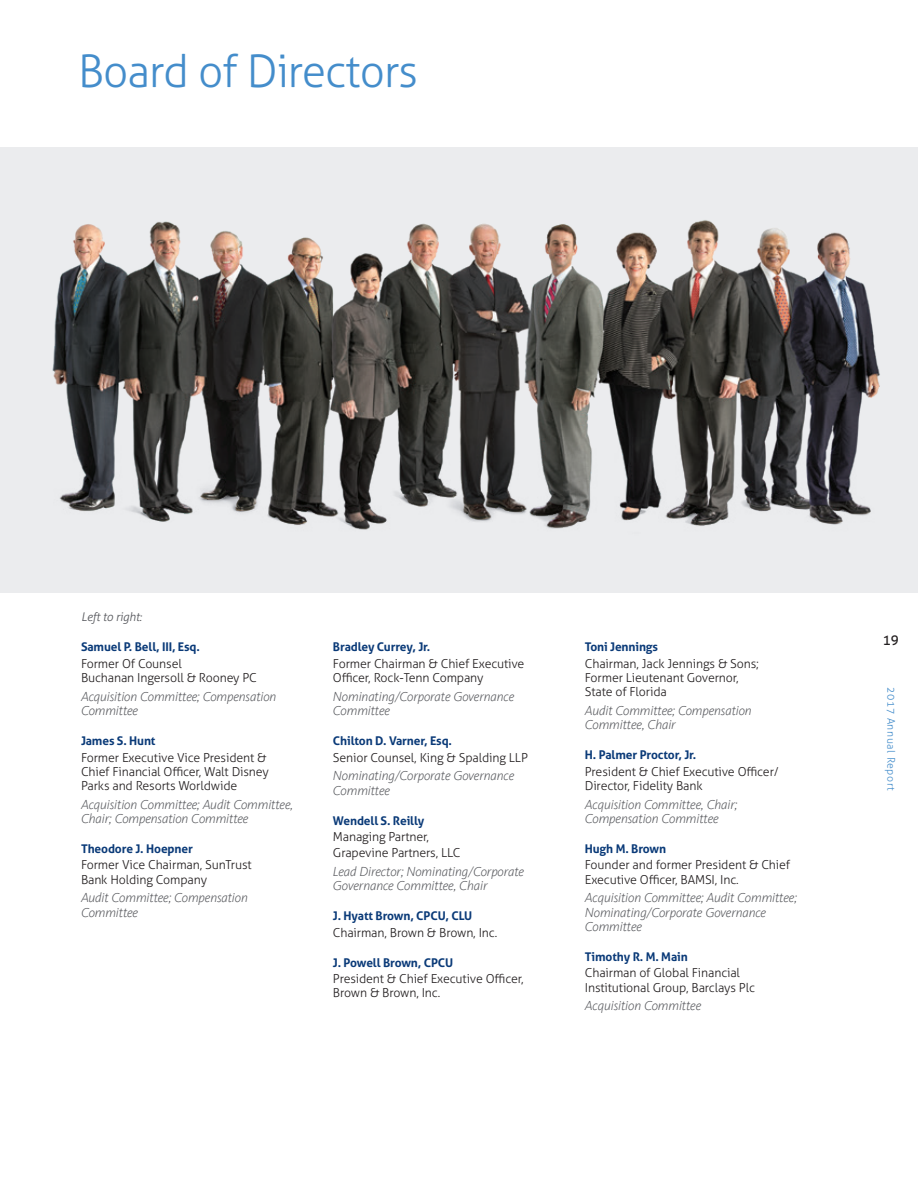
<style>
.page{position:relative;width:918px;height:1188px;background:#fff}
.page>*{position:absolute;margin:0;border:0;box-sizing:border-box;transform-origin:0 0}
.Headline_16{font:300 45px "Aller";letter-spacing:-.02em;color:#448dcb}
.BB14_BOD_committee{font:italic 300 13.5px/14.2px "Kievit";letter-spacing:-.01em;color:#54555a}
.t1{font:13.5px "Aller";color:#231f20}
.BB15_BOD_title{font:300 12.3px/14.2px "Aller";letter-spacing:-.01em;color:#231f20}
.BB15_BOD_Name{font:700 12px "Aller";letter-spacing:-.01em;color:#0a3a78}
.BB15_BOD_Name-2{font:italic 300 12px "Aller";letter-spacing:-.01em;color:#54555a}
.t2{font:300 10.5px "Aller";letter-spacing:.05em;color:#448dcb}
</style>
<div class="page">
<div style="left:0;top:147px;width:918px;height:446px;background:#ebecee"></div>
<img style="left:52px;top:220px;width:828px;height:310px">
<p class="Headline_16" style="left:78px;top:44px;width:342px">Board of Directors</p>
<p class="BB15_BOD_Name-2" style="left:81px;top:610px;width:62px">Left to right:</p>
<p class="BB15_BOD_Name" style="left:81px;top:640px;width:120px">Samuel P. Bell, III, Esq.</p>
<p class="BB15_BOD_title" style="left:81px;top:656px;width:177px">Former Of Counsel<br>Buchanan Ingersoll &amp; Rooney PC</p>
<p class="BB14_BOD_committee" style="left:81px;top:689px;width:197px">Acquisition Committee; Compensation<br>Committee</p>
<p class="BB15_BOD_Name" style="left:81px;top:733px;width:76px">James S. Hunt</p>
<p class="BB15_BOD_title" style="left:81px;top:750px;width:189px">Former Executive Vice President &amp;<br>Chief Financial Officer, Walt Disney<br>Parks and Resorts Worldwide</p>
<p class="BB14_BOD_committee" style="left:81px;top:797px;width:214px">Acquisition Committee; Audit Committee,<br>Chair; Compensation Committee</p>
<p class="BB15_BOD_Name" style="left:81px;top:841px;width:113px">Theodore J. Hoepner</p>
<p class="BB15_BOD_title" style="left:81px;top:858px;width:172px">Former Vice Chairman, SunTrust<br>Bank Holding Company</p>
<p class="BB14_BOD_committee" style="left:81px;top:891px;width:168px">Audit Committee; Compensation<br>Committee</p>
<p class="BB15_BOD_Name" style="left:333px;top:640px;width:99px">Bradley Currey, Jr.</p>
<p class="BB15_BOD_title" style="left:333px;top:656px;width:193px">Former Chairman &amp; Chief Executive<br>Officer, Rock-Tenn Company</p>
<p class="BB14_BOD_committee" style="left:333px;top:689px;width:183px">Nominating/Corporate Governance<br>Committee</p>
<p class="BB15_BOD_Name" style="left:333px;top:733px;width:121px">Chilton D. Varner, Esq.</p>
<p class="BB15_BOD_title" style="left:333px;top:750px;width:196px">Senior Counsel, King &amp; Spalding LLP</p>
<p class="BB14_BOD_committee" style="left:333px;top:769px;width:183px">Nominating/Corporate Governance<br>Committee</p>
<p class="BB15_BOD_Name" style="left:333px;top:813px;width:93px">Wendell S. Reilly</p>
<p class="BB15_BOD_title" style="left:333px;top:829px;width:98px">Managing Partner,</p>
<p class="BB15_BOD_title" style="left:333px;top:846px;width:129px">Grapevine Partners, LLC</p>
<p class="BB14_BOD_committee" style="left:333px;top:865px;width:193px">Lead Director; Nominating/Corporate<br>Governance Committee, Chair</p>
<p class="BB15_BOD_Name" style="left:333px;top:909px;width:141px">J. Hyatt Brown, CPCU, CLU</p>
<p class="BB15_BOD_title" style="left:333px;top:925px;width:166px">Chairman, Brown &amp; Brown, Inc.</p>
<p class="BB15_BOD_Name" style="left:333px;top:955px;width:122px">J. Powell Brown, CPCU</p>
<p class="BB15_BOD_title" style="left:333px;top:972px;width:192px">President &amp; Chief Executive Officer,<br>Brown &amp; Brown, Inc.</p>
<p class="BB15_BOD_Name" style="left:585px;top:640px;width:75px">Toni Jennings</p>
<p class="BB15_BOD_title" style="left:585px;top:656px;width:176px">Chairman, Jack Jennings &amp; Sons;<br>Former Lieutenant Governor,<br>State of Florida</p>
<p class="BB14_BOD_committee" style="left:585px;top:704px;width:168px">Audit Committee; Compensation<br>Committee, Chair</p>
<p class="BB15_BOD_Name" style="left:585px;top:748px;width:113px">H. Palmer Proctor, Jr.</p>
<p class="BB15_BOD_title" style="left:585px;top:764px;width:196px">President &amp; Chief Executive Officer/<br>Director, Fidelity Bank</p>
<p class="BB14_BOD_committee" style="left:585px;top:797px;width:154px">Acquisition Committee, Chair;<br>Compensation Committee</p>
<p class="BB15_BOD_Name" style="left:585px;top:841px;width:83px">Hugh M. Brown</p>
<p class="BB15_BOD_title" style="left:585px;top:858px;width:207px">Founder and former President &amp; Chief<br>Executive Officer, BAMSI, Inc.</p>
<p class="BB14_BOD_committee" style="left:585px;top:891px;width:214px">Acquisition Committee; Audit Committee;<br>Nominating/Corporate Governance<br>Committee</p>
<p class="BB15_BOD_Name" style="left:585px;top:949px;width:104px">Timothy R. M. Main</p>
<p class="BB15_BOD_title" style="left:585px;top:966px;width:172px">Chairman of Global Financial<br>Institutional Group, Barclays Plc</p>
<p class="BB14_BOD_committee" style="left:585px;top:999px;width:118px">Acquisition Committee</p>
<p class="t1" style="left:883px;top:632px;width:18px">19</p>
<p class="t2" style="left:897px;top:687px;width:105px;rotate:90deg">2017 Annual Report</p>
</div>
